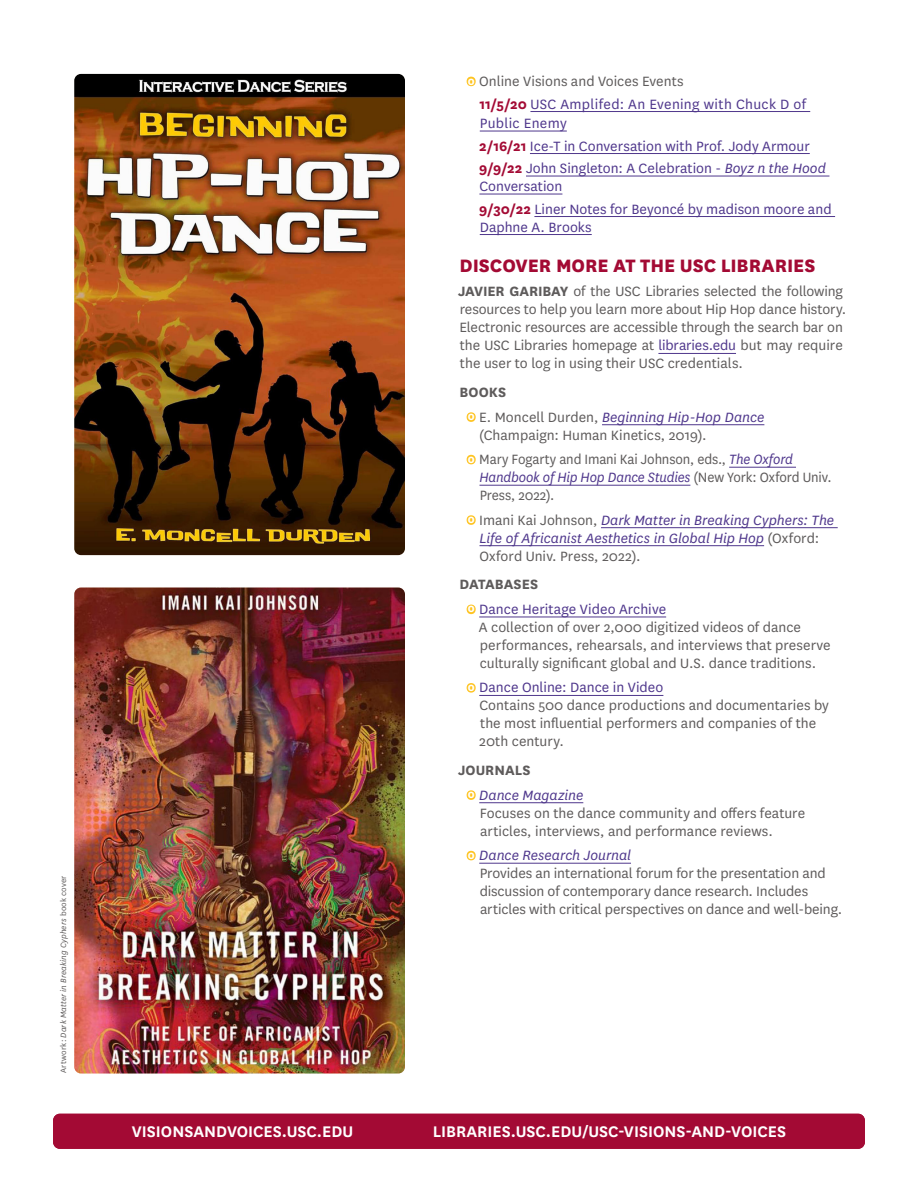
<style>
.page{position:relative;width:918px;height:1188px;background:#fff}
.page>*{position:absolute;margin:0;border:0;box-sizing:border-box;transform-origin:0 0}
.Heading__Cardinal{font:800 21px "National";letter-spacing:-.005em;color:#a30a34}
.t1{font:600 18px "National";color:#fff}
.Body_Text_Bullets{font:15.75px/18px "National";color:#5e5b5b}
.Body_Text{font:15.75px/18px "National";letter-spacing:-.005em;color:#5e5b5b}
.Body_Text_Bullets-2{font:15.75px/22.5px "National";letter-spacing:.005em;color:#4f378c}
.Body_Text_Bullets-3{font:italic 15.75px/18px "National";color:#4f378c}
.Body_Text_Bullets-4{font:15.75px/18px "National";color:#5e5b5b;scale:.95 1}
.Heading__USC_Libraries{font:700 15.75px "National";letter-spacing:.005em;color:#5e5b5b}
.Photo_Credits{font:italic 9px "National";letter-spacing:.015em;color:#5e5b5b}
.s1{font-style:normal}
.s2{font-weight:700;font-size:13.5px;color:#fec422}
.s3{color:#5e5b5b}
.s4{font-weight:700;color:#a30a34}
.s5{font-style:italic}
.s6{font-weight:700}
.s7{color:#4f378c}
.s8{font-style:italic;color:#4f378c}
.s9{font-weight:700;font-style:normal;font-size:13.5px;color:#fec422}
.s10{font-style:normal;color:#5e5b5b}
</style>
<div class="page">
<div style="left:53px;top:1114px;width:812px;height:35px;background:#a30a34;border-radius:7px"></div>
<img style="left:74px;top:588px;width:331px;height:486px">
<img style="left:74px;top:74px;width:331px;height:481px">
<hr style="left:530px;top:111px;width:280px;height:1px;background:#4f378c">
<hr style="left:480px;top:131px;width:87px;height:1px;background:#4f378c">
<hr style="left:530px;top:153px;width:280px;height:1px;background:#4f378c">
<hr style="left:526px;top:176px;width:303px;height:1px;background:#4f378c">
<hr style="left:479px;top:194px;width:83px;height:1px;background:#4f378c">
<hr style="left:534px;top:216px;width:301px;height:1px;background:#4f378c">
<hr style="left:480px;top:234px;width:112px;height:1px;background:#4f378c">
<hr style="left:658px;top:353px;width:78px;height:1px;background:#4f378c">
<hr style="left:602px;top:424px;width:162px;height:1px;background:#4f378c">
<hr style="left:729px;top:467px;width:67px;height:1px;background:#4f378c">
<hr style="left:479px;top:485px;width:211px;height:1px;background:#4f378c">
<hr style="left:601px;top:527px;width:237px;height:1px;background:#4f378c">
<hr style="left:480px;top:545px;width:284px;height:1px;background:#4f378c">
<hr style="left:479px;top:617px;width:187px;height:1px;background:#4f378c">
<hr style="left:479px;top:695px;width:184px;height:1px;background:#4f378c">
<hr style="left:479px;top:802px;width:104px;height:1px;background:#4f378c">
<hr style="left:479px;top:863px;width:152px;height:1px;background:#4f378c">
<p class="Photo_Credits" style="left:58px;top:1073px;width:199px;rotate:-90deg"><span class="s1">Artwork:</span> Dark Matter in Breaking Cyphers <span class="s1">book cover</span></p>
<p class="Body_Text_Bullets-2" style="left:480px;top:69px;width:328px;text-indent:-12px"><span class="s2">o</span> <span class="s3">Online Visions and Voices Events<br></span><span class="s4">11/5/20</span> USC Amplifed: An Evening with Chuck D of</p>
<p class="Body_Text_Bullets-2" style="left:479px;top:111px;width:348px">Public Enemy<br><span class="s4">2/16/21</span> Ice-T in Conversation with Prof. Jody Armour<br><span class="s4">9/9/22</span> John Singleton: A Celebration - <span class="s5">Boyz n the Hood</span></p>
<p class="Body_Text_Bullets-2" style="left:479px;top:174px;width:354px">Conversation<br><span class="s4">9/30/22</span> Liner Notes for Beyoncé by madison moore and</p>
<p class="Body_Text_Bullets-2" style="left:480px;top:215px;width:113px">Daphne A. Brooks</p>
<p class="Heading__Cardinal" style="left:460px;top:250px;width:357px">DISCOVER MORE AT THE USC LIBRARIES</p>
<p class="Body_Text" style="left:458px;top:282px;width:390px"><span class="s6">JAVIER GARIBAY</span> of the USC Libraries selected the following resources to help you learn more about Hip Hop dance history.<br>Electronic resources are accessible through the search bar on the USC Libraries homepage at <span class="s7">libraries.edu</span> but may require the user to log in using their USC credentials.</p>
<p class="Heading__USC_Libraries" style="left:460px;top:381px;width:48px">BOOKS</p>
<p class="Body_Text_Bullets" style="left:479px;top:407px;width:287px;text-indent:-12px"><span class="s2">o</span> E. Moncell Durden, <span class="s8">Beginning Hip-Hop Dance </span>(Champaign: Human Kinetics, 2019).</p>
<p class="Body_Text_Bullets-4" style="left:479px;top:450px;width:372px;text-indent:-12px"><span class="s2">o</span> Mary Fogarty and Imani Kai Johnson, eds., <span class="s8">The Oxford<br>Handbook of Hip Hop Dance Studies</span> (New York: Oxford Univ.<br>Press, 2022).</p>
<p class="Body_Text_Bullets-3" style="left:479px;top:510px;width:356px;text-indent:-12px"><span class="s9">o</span> <span class="s10">Imani Kai Johnson,</span> Dark Matter in Breaking Cyphers: The<br>Life of Africanist Aesthetics in Global Hip Hop <span class="s10">(Oxford:<br>Oxford Univ. Press, 2022).</span></p>
<p class="Heading__USC_Libraries" style="left:460px;top:574px;width:80px">DATABASES</p>
<p class="Body_Text_Bullets" style="left:479px;top:599px;width:353px;text-indent:-11px"><span class="s2">o</span> <span class="s7">Dance Heritage Video Archive<br></span>A collection of over 2,000 digitized videos of dance performances, rehearsals, and interviews that preserve culturally significant global and U.S. dance traditions.</p>
<p class="Body_Text_Bullets" style="left:479px;top:678px;width:351px;text-indent:-12px"><span class="s2">o</span> <span class="s7">Dance Online: Dance in Video<br></span>Contains 500 dance productions and documentaries by the most influential performers and companies of the 20th century.</p>
<p class="Heading__USC_Libraries" style="left:458px;top:759px;width:74px">JOURNALS</p>
<p class="Body_Text_Bullets" style="left:480px;top:785px;width:327px;text-indent:-12px"><span class="s2">o</span> <span class="s8">Dance Magazine<br></span>Focuses on the dance community and offers feature articles, interviews, and performance reviews.</p>
<p class="Body_Text_Bullets" style="left:480px;top:846px;width:364px;text-indent:-12px"><span class="s2">o</span> <span class="s8">Dance Research Journal<br></span>Provides an international forum for the presentation and discussion of contemporary dance research. Includes articles with critical perspectives on dance and well-being.</p>
<p class="t1" style="left:132px;top:1119px;width:223px">VISIONSANDVOICES.USC.EDU</p>
<p class="t1" style="left:433px;top:1119px;width:355px">LIBRARIES.USC.EDU/USC-VISIONS-AND-VOICES</p>
</div>
